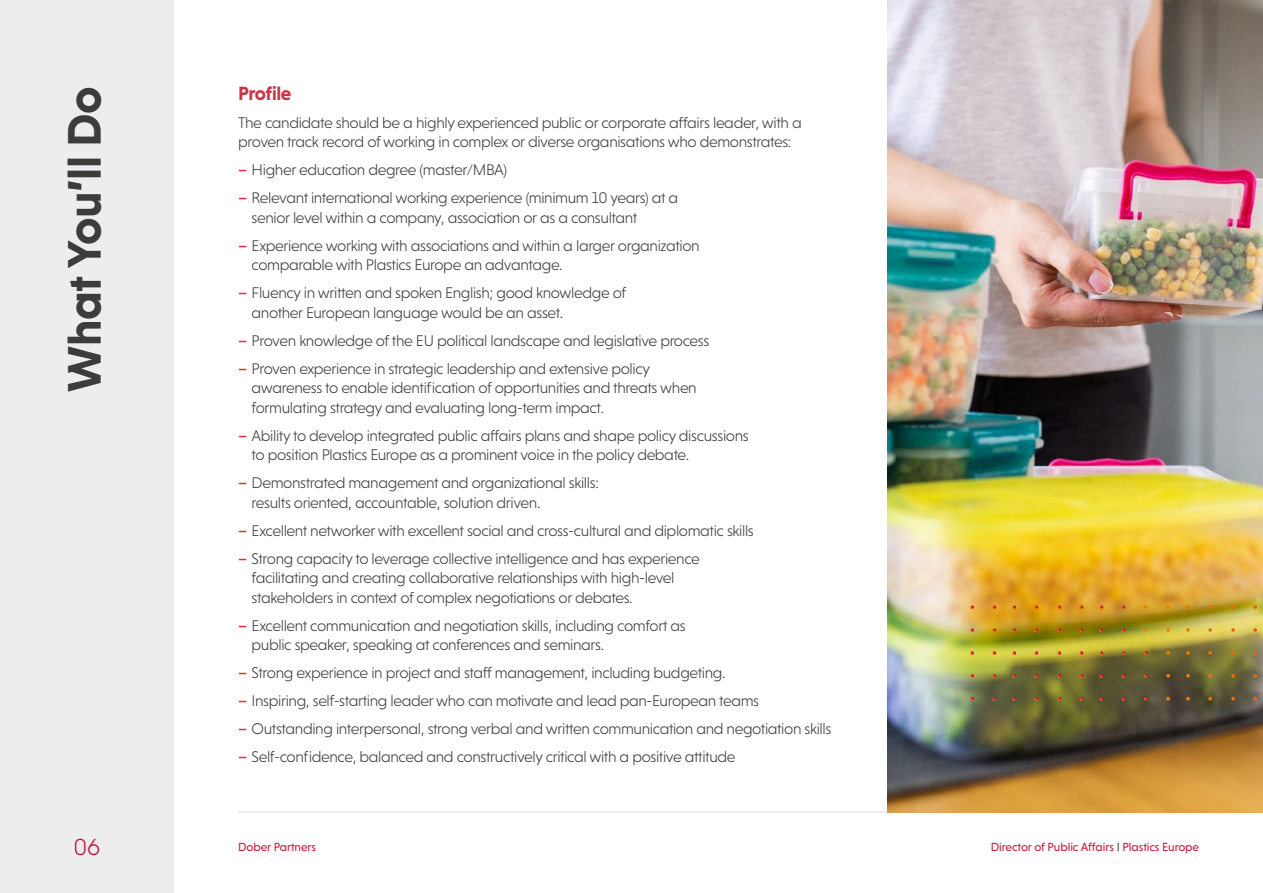
<style>
.page{position:relative;width:1263px;height:893px;background:#fff}
.page>*{position:absolute;margin:0;border:0;box-sizing:border-box;transform-origin:0 0}
.t1{font:700 48px "Niveau Grotesk";letter-spacing:-.01em;color:#3c3c3b}
.t2{font:300 23.7px "Niveau Grotesk";color:#c51439}
.t3{font:700 19.5px "Niveau Grotesk";letter-spacing:-.03em;color:#ca3446}
.t4{font:300 15.75px/19.5px "Niveau Grotesk";letter-spacing:-.025em;color:#3c3c3b}
.t5{font:12px "Niveau Grotesk";letter-spacing:-.005em;color:#c51439}
.s1{font-weight:500;color:#e62a39}
.s2{color:#3c3c3b}
</style>
<div class="page">
<div style="left:0;top:0;width:174px;height:893px;background:#ededed"></div>
<hr style="left:238px;top:811px;width:1025px;height:1px;background:#ededed">
<img style="left:888px;top:0;width:375px;height:812px">
<svg style="left:1057px;top:606px;width:4px;height:3px"></svg>
<svg style="left:1079px;top:606px;width:4px;height:3px"></svg>
<svg style="left:1099px;top:606px;width:4px;height:3px"></svg>
<svg style="left:970px;top:606px;width:4px;height:3px"></svg>
<svg style="left:992px;top:606px;width:4px;height:3px"></svg>
<svg style="left:1012px;top:606px;width:4px;height:3px"></svg>
<svg style="left:1034px;top:606px;width:4px;height:3px"></svg>
<svg style="left:1231px;top:605px;width:4px;height:4px"></svg>
<svg style="left:1253px;top:605px;width:4px;height:4px"></svg>
<svg style="left:1144px;top:605px;width:4px;height:4px"></svg>
<svg style="left:1166px;top:605px;width:4px;height:4px"></svg>
<svg style="left:1186px;top:605px;width:4px;height:4px"></svg>
<svg style="left:1208px;top:605px;width:4px;height:4px"></svg>
<svg style="left:1057px;top:628px;width:4px;height:4px"></svg>
<svg style="left:1079px;top:628px;width:4px;height:4px"></svg>
<svg style="left:1099px;top:628px;width:4px;height:4px"></svg>
<svg style="left:1122px;top:628px;width:3px;height:4px"></svg>
<svg style="left:970px;top:628px;width:4px;height:4px"></svg>
<svg style="left:992px;top:628px;width:4px;height:4px"></svg>
<svg style="left:1012px;top:628px;width:4px;height:4px"></svg>
<svg style="left:1034px;top:628px;width:4px;height:4px"></svg>
<svg style="left:1231px;top:628px;width:4px;height:4px"></svg>
<svg style="left:1253px;top:628px;width:4px;height:4px"></svg>
<svg style="left:1144px;top:628px;width:4px;height:4px"></svg>
<svg style="left:1166px;top:628px;width:4px;height:4px"></svg>
<svg style="left:1186px;top:628px;width:4px;height:4px"></svg>
<svg style="left:1208px;top:628px;width:4px;height:4px"></svg>
<svg style="left:1057px;top:651px;width:4px;height:4px"></svg>
<svg style="left:1079px;top:651px;width:4px;height:4px"></svg>
<svg style="left:1099px;top:651px;width:4px;height:4px"></svg>
<svg style="left:1122px;top:651px;width:3px;height:4px"></svg>
<svg style="left:970px;top:651px;width:4px;height:4px"></svg>
<svg style="left:992px;top:651px;width:4px;height:4px"></svg>
<svg style="left:1012px;top:651px;width:4px;height:4px"></svg>
<svg style="left:1034px;top:651px;width:4px;height:4px"></svg>
<svg style="left:1231px;top:651px;width:4px;height:4px"></svg>
<svg style="left:1253px;top:651px;width:4px;height:4px"></svg>
<svg style="left:1144px;top:651px;width:4px;height:4px"></svg>
<svg style="left:1166px;top:651px;width:4px;height:4px"></svg>
<svg style="left:1186px;top:651px;width:4px;height:4px"></svg>
<svg style="left:1208px;top:651px;width:4px;height:4px"></svg>
<svg style="left:1057px;top:674px;width:4px;height:4px"></svg>
<svg style="left:1079px;top:674px;width:4px;height:4px"></svg>
<svg style="left:1099px;top:674px;width:4px;height:4px"></svg>
<svg style="left:1122px;top:674px;width:3px;height:4px"></svg>
<svg style="left:970px;top:674px;width:4px;height:4px"></svg>
<svg style="left:992px;top:674px;width:4px;height:4px"></svg>
<svg style="left:1012px;top:674px;width:4px;height:4px"></svg>
<svg style="left:1034px;top:674px;width:4px;height:4px"></svg>
<svg style="left:1231px;top:674px;width:4px;height:4px"></svg>
<svg style="left:1253px;top:674px;width:4px;height:4px"></svg>
<svg style="left:1144px;top:674px;width:4px;height:4px"></svg>
<svg style="left:1166px;top:674px;width:4px;height:4px"></svg>
<svg style="left:1186px;top:674px;width:4px;height:4px"></svg>
<svg style="left:1208px;top:674px;width:4px;height:4px"></svg>
<svg style="left:1057px;top:697px;width:4px;height:4px"></svg>
<svg style="left:1079px;top:697px;width:4px;height:4px"></svg>
<svg style="left:1099px;top:697px;width:4px;height:4px"></svg>
<svg style="left:1122px;top:697px;width:3px;height:4px"></svg>
<svg style="left:970px;top:697px;width:4px;height:4px"></svg>
<svg style="left:992px;top:697px;width:4px;height:4px"></svg>
<svg style="left:1012px;top:697px;width:4px;height:4px"></svg>
<svg style="left:1034px;top:697px;width:4px;height:4px"></svg>
<svg style="left:1231px;top:697px;width:4px;height:3px"></svg>
<svg style="left:1253px;top:697px;width:4px;height:3px"></svg>
<svg style="left:1144px;top:697px;width:4px;height:3px"></svg>
<svg style="left:1166px;top:697px;width:4px;height:3px"></svg>
<svg style="left:1186px;top:697px;width:4px;height:3px"></svg>
<svg style="left:1208px;top:697px;width:4px;height:3px"></svg>
<h1 class="t1" style="left:57px;top:392px;width:307px;rotate:-90deg">What You’ll Do</h1>
<p class="t3" style="left:238px;top:82px;width:55px">Profile</p>
<p class="t4" style="left:238px;top:113px;width:565px">The candidate should be a highly experienced public or corporate affairs leader, with a proven track record of working in complex or diverse organisations who demonstrates:</p>
<p class="t4" style="left:238px;top:160px;width:270px"><span class="s1">–</span> Higher education degree (master/MBA)</p>
<p class="t4" style="left:252px;top:188px;width:428px;text-indent:-13px"><span class="s1">–</span> Relevant international working experience (minimum 10 years) at a senior level within a company, association or as a consultant</p>
<p class="t4" style="left:252px;top:236px;width:450px;text-indent:-13px"><span class="s1">–</span> Experience working with associations and within a larger organization comparable with Plastics Europe an advantage.</p>
<p class="t4" style="left:252px;top:283px;width:376px;text-indent:-13px"><span class="s1">–</span> Fluency in written and spoken English; good knowledge of another European language would be an asset.</p>
<p class="t4" style="left:238px;top:331px;width:473px"><span class="s1">–</span> Proven knowledge of the EU political landscape and legislative process</p>
<p class="t4" style="left:252px;top:359px;width:447px;text-indent:-13px"><span class="s1">–</span> Proven experience in strategic leadership and extensive policy awareness to enable identification of opportunities and threats when formulating strategy and evaluating long-term impact.</p>
<p class="t4" style="left:252px;top:426px;width:499px;text-indent:-13px"><span class="s1">–</span> Ability to develop integrated public affairs plans and shape policy discussions to position Plastics Europe as a prominent voice in the policy debate.</p>
<p class="t4" style="left:252px;top:473px;width:349px;text-indent:-13px"><span class="s1">–</span> Demonstrated management and organizational skills: results oriented, accountable, solution driven.</p>
<p class="t4" style="left:238px;top:521px;width:517px"><span class="s1">–</span> Excellent networker with excellent social and cross-cultural and diplomatic skills</p>
<p class="t4" style="left:252px;top:549px;width:450px;text-indent:-13px"><span class="s1">–</span> Strong capacity to leverage collective intelligence and has experience facilitating and creating collaborative relationships with high-level stakeholders in context of complex negotiations or debates.</p>
<p class="t4" style="left:252px;top:616px;width:436px;text-indent:-13px"><span class="s1">–</span> Excellent communication and negotiation skills, including comfort as public speaker, speaking at conferences and seminars.</p>
<p class="t4" style="left:238px;top:663px;width:489px"><span class="s1">–</span> Strong experience in project and staff management, including budgeting.</p>
<p class="t4" style="left:238px;top:691px;width:523px"><span class="s1">–</span> Inspiring, self-starting leader who can motivate and lead pan-European teams</p>
<p class="t4" style="left:238px;top:719px;width:595px"><span class="s1">–</span> Outstanding interpersonal, strong verbal and written communication and negotiation skills</p>
<p class="t4" style="left:238px;top:747px;width:499px"><span class="s1">–</span> Self-confidence, balanced and constructively critical with a positive attitude</p>
<h2 class="t2" style="left:74px;top:834px;width:28px">06</h2>
<p class="t5" style="left:238px;top:840px;width:80px">Dober Partners</p>
<p class="t5" style="left:991px;top:840px;width:210px">Director of Public Affairs <span class="s2">I</span> Plastics Europe</p>
</div>
